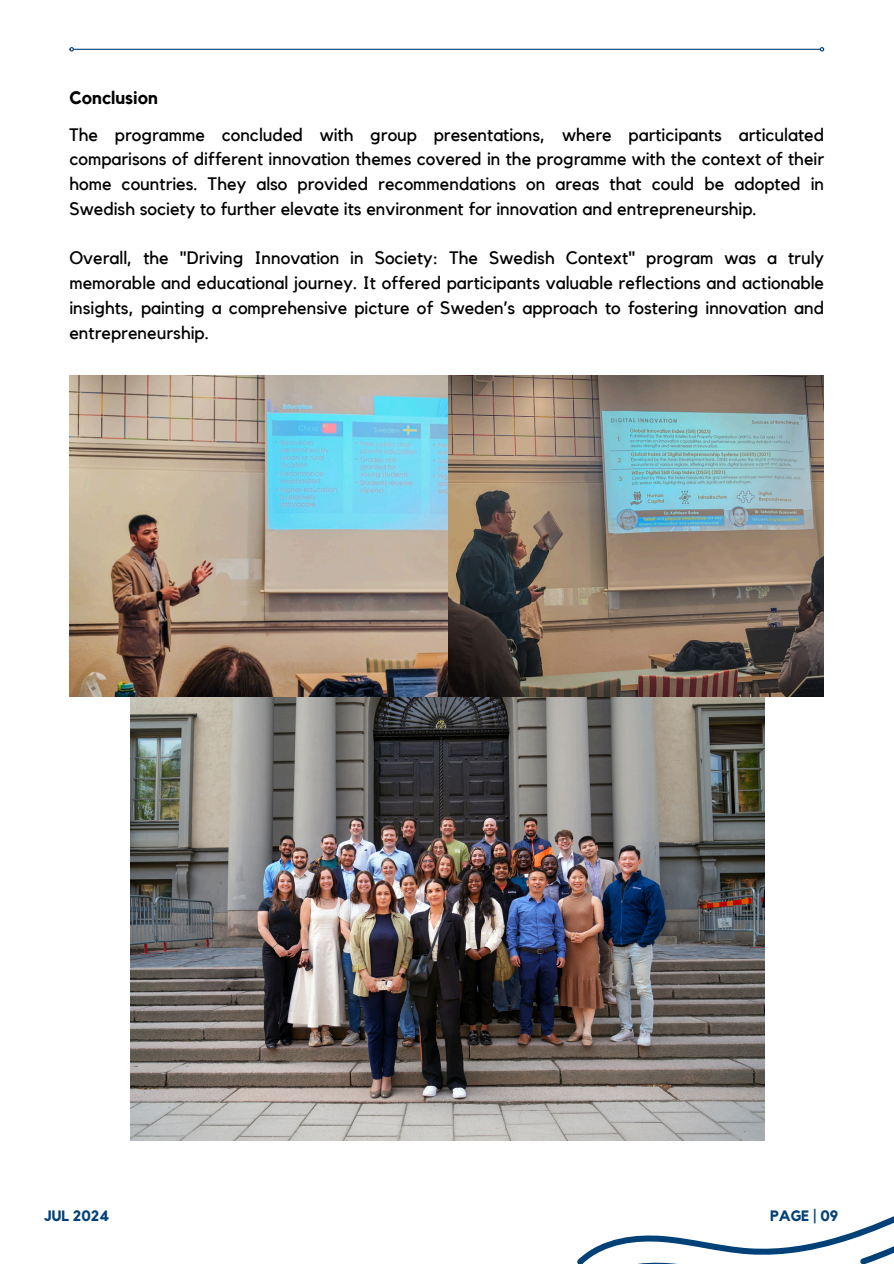
<style>
.page{position:relative;width:894px;height:1264px;background:#fff}
.page>*{position:absolute;margin:0;border:0;box-sizing:border-box;transform-origin:0 0}
.t1{font:18px/24.8px "Kollektif";color:#000;text-align:justify}
.t2{font:700 18px "Kollektif";color:#000}
.t3{font:700 15px "Kollektif";color:#014177}
</style>
<div class="page">
<hr style="left:74px;top:49px;width:745px;height:1px;background:#014177">
<svg style="left:69px;top:47px;width:5px;height:5px"></svg>
<svg style="left:819px;top:47px;width:5px;height:5px"></svg>
<svg style="left:580px;top:1128px;width:313px;height:135px"></svg>
<img style="left:130px;top:696px;width:633px;height:444px">
<img style="left:69px;top:376px;width:379px;height:320px">
<img style="left:448px;top:376px;width:375px;height:320px">
<p class="t2" style="left:69px;top:90px;width:90px">Conclusion</p>
<p class="t1" style="left:69px;top:123px;width:756px">The programme concluded with group presentations, where participants articulated comparisons of different innovation themes covered in the programme with the context of their home countries. They also provided recommendations on areas that could be adopted in Swedish society to further elevate its environment for innovation and entrepreneurship.</p>
<p class="t1" style="left:69px;top:246px;width:756px">Overall, the "Driving Innovation in Society: The Swedish Context" program was a truly memorable and educational journey. It offered participants valuable reflections and actionable insights, painting a comprehensive picture of Sweden’s approach to fostering innovation and entrepreneurship.</p>
<p class="t3" style="left:44px;top:1208px;width:67px">JUL 2024</p>
<p class="t3" style="left:770px;top:1208px;width:70px">PAGE | 09</p>
</div>
